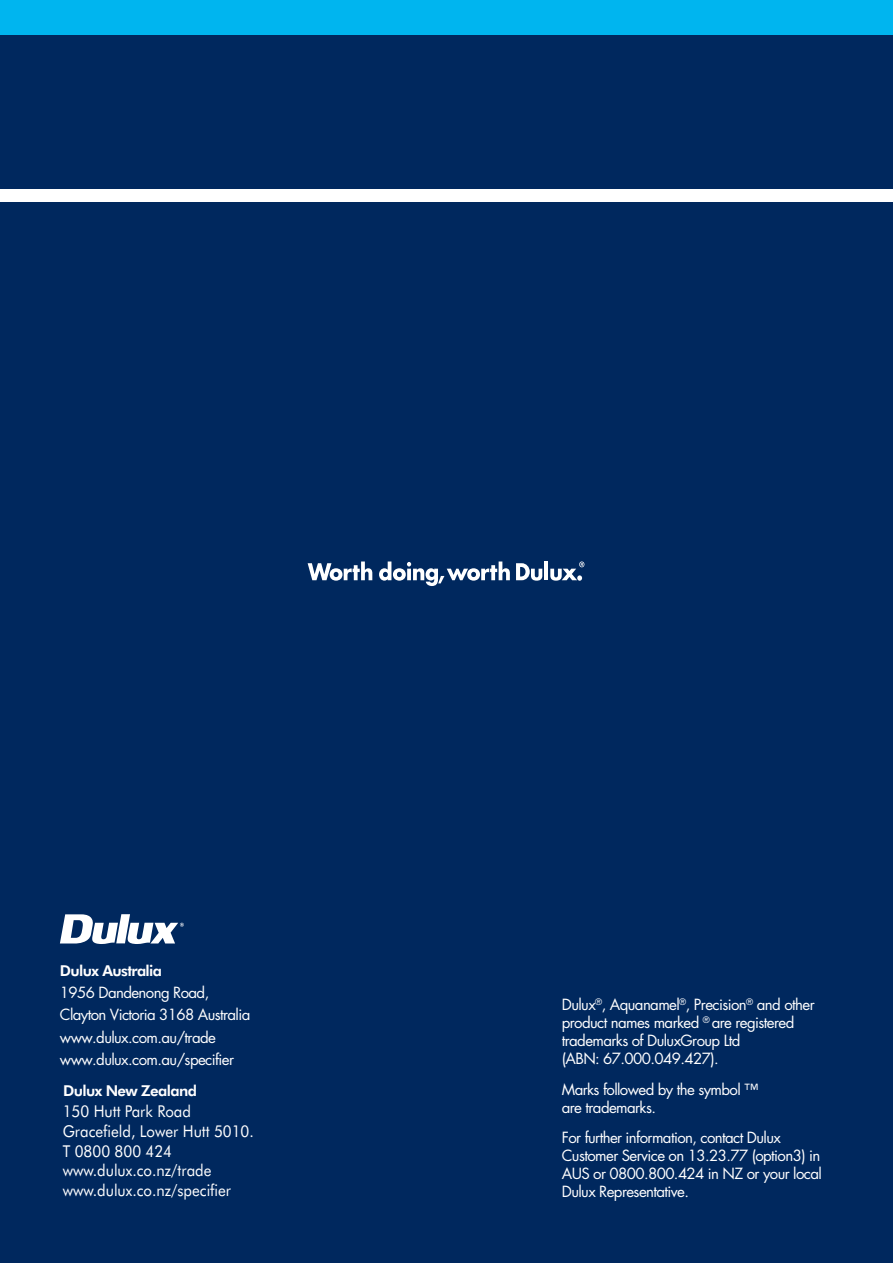
<style>
.page{position:relative;width:893px;height:1263px;background:#fff}
.page>*{position:absolute;margin:0;border:0;box-sizing:border-box;transform-origin:0 0}
.t1{font:16.35px/19.5px "Futura BT";color:#fff;scale:.92 1}
.t2{font:15px/18px "Futura Std";letter-spacing:-.04em;color:#fff}
.t3{font:800 15px "Futura BT";letter-spacing:-.04em;color:#fff}
</style>
<div class="page">
<div style="left:0;top:0;width:893px;height:35px;background:#00b5ef"></div>
<div style="left:0;top:35px;width:893px;height:154px;background:#00285e"></div>
<div style="left:0;top:203px;width:893px;height:1060px;background:#00285e"></div>
<svg style="left:308px;top:561px;width:64px;height:20px"></svg>
<svg style="left:379px;top:561px;width:131px;height:25px"></svg>
<svg style="left:516px;top:563px;width:26px;height:18px"></svg>
<hr style="left:544px;top:561px;width:4px;height:19px;background:#fff">
<svg style="left:550px;top:561px;width:34px;height:20px"></svg>
<svg style="left:60px;top:914px;width:124px;height:30px"></svg>
<p class="t3" style="left:60px;top:961px;width:104px">Dulux Australia</p>
<p class="t2" style="left:60px;top:982px;width:192px;line-height:22.2px">1956 Dandenong Road,<br>Clayton Victoria 3168 Australia www.dulux.com.au/trade www.dulux.com.au/specifier</p>
<p class="t3" style="left:63px;top:1081px;width:135px">Dulux New Zealand</p>
<p class="t1" style="left:63px;top:1102px;width:209px">150 Hutt Park Road<br>Gracefield, Lower Hutt 5010.<br>T 0800 800 424 www.dulux.co.nz/trade www.dulux.co.nz/specifier</p>
<p class="t2" style="left:562px;top:995px;width:254px">Dulux<sup>®</sup>, Aquanamel<sup>®</sup>, Precision<sup>®</sup> and other product names marked <sup>®</sup> are registered trademarks of DuluxGroup Ltd<br>(ABN: 67.000.049.427).</p>
<p class="t2" style="left:562px;top:1080px;width:198px">Marks followed by the symbol ™ are trademarks.</p>
<p class="t2" style="left:562px;top:1129px;width:262px">For further information, contact Dulux Customer Service on 13.23.77 (option3) in AUS or 0800.800.424 in NZ or your local Dulux Representative.</p>
</div>
